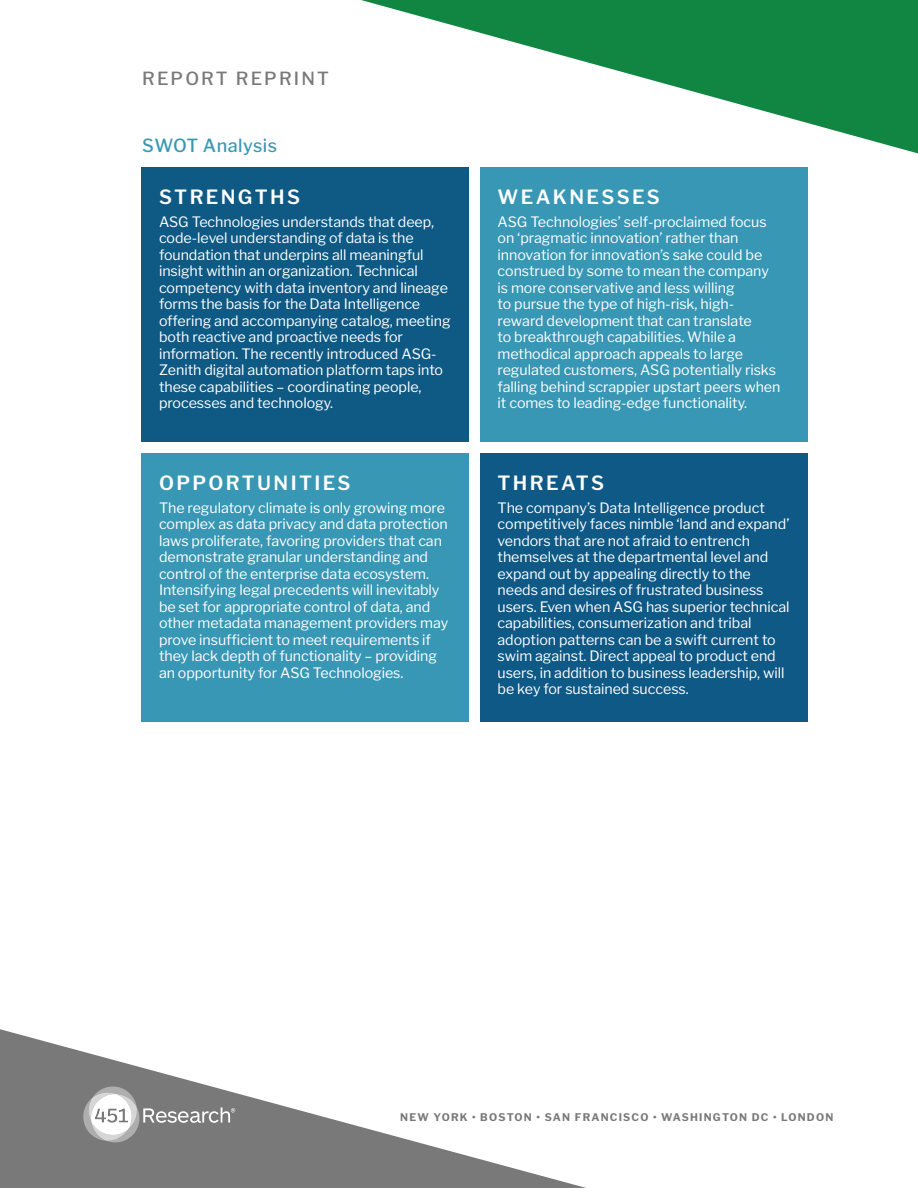
<style>
.page{position:relative;width:918px;height:1188px;background:#fff}
.page>*{position:absolute;margin:0;border:0;box-sizing:border-box;transform-origin:0 0}
.SWOT_Head{font:600 19.5px "Libre Franklin";letter-spacing:.12em;color:#fff}
.t1{font:500 18px "Libre Franklin";letter-spacing:.12em;color:#79797a}
.t2{font:500 18px "Libre Franklin";letter-spacing:.025em;color:#3998b5}
.SWOT_Body{font:14.25px/16.5px "Libre Franklin";letter-spacing:-.005em;color:#fff}
.t3{font:700 10.5px "Libre Franklin";letter-spacing:.115em;color:#79797a}
</style>
<div class="page">
<svg style="left:0;top:1029px;width:586px;height:159px"></svg>
<svg style="left:361px;top:0;width:557px;height:154px"></svg>
<svg style="left:82px;top:1086px;width:153px;height:56px"></svg>
<div style="left:141px;top:167px;width:328px;height:275px;background:#0f5a85"></div>
<div style="left:480px;top:167px;width:327px;height:275px;background:#3897b5"></div>
<div style="left:141px;top:454px;width:328px;height:268px;background:#3897b5"></div>
<div style="left:480px;top:454px;width:327px;height:268px;background:#0f5986"></div>
<p class="t1" style="left:142px;top:68px;width:188px">REPORT REPRINT</p>
<h1 class="t2" style="left:142px;top:135px;width:137px">SWOT Analysis</h1>
<p class="SWOT_Head" style="left:159px;top:185px;width:143px">STRENGTHS</p>
<p class="SWOT_Body" style="left:159px;top:213px;width:293px">ASG Technologies understands that deep, code-level understanding of data is the foundation that underpins all meaningful insight within an organization. Technical competency with data inventory and lineage forms the basis for the Data Intelligence offering and accompanying catalog, meeting both reactive and proactive needs for information. The recently introduced ASG-Zenith digital automation platform taps into these capabilities – coordinating people, processes and technology.</p>
<p class="SWOT_Head" style="left:159px;top:472px;width:193px">OPPORTUNITIES</p>
<p class="SWOT_Body" style="left:159px;top:499px;width:291px">The regulatory climate is only growing more complex as data privacy and data protection laws proliferate, favoring providers that can demonstrate granular understanding and control of the enterprise data ecosystem.<br>Intensifying legal precedents will inevitably be set for appropriate control of data, and other metadata management providers may prove insufficient to meet requirements if they lack depth of functionality – providing an opportunity for ASG Technologies.</p>
<p class="SWOT_Head" style="left:498px;top:185px;width:164px">WEAKNESSES</p>
<p class="SWOT_Body" style="left:498px;top:213px;width:284px">ASG Technologies’ self-proclaimed focus on ‘pragmatic innovation’ rather than innovation for innovation’s sake could be construed by some to mean the company is more conservative and less willing<br>to pursue the type of high-risk, high&shy;reward development that can translate<br>to breakthrough capabilities. While a methodical approach appeals to large regulated customers, ASG potentially risks falling behind scrappier upstart peers when it comes to leading-edge functionality.</p>
<p class="SWOT_Head" style="left:498px;top:472px;width:108px">THREATS</p>
<p class="SWOT_Body" style="left:498px;top:499px;width:293px">The company’s Data Intelligence product competitively faces nimble ‘land and expand’ vendors that are not afraid to entrench themselves at the departmental level and expand out by appealing directly to the needs and desires of frustrated business users. Even when ASG has superior technical capabilities, consumerization and tribal adoption patterns can be a swift current to swim against. Direct appeal to product end users, in addition to business leadership, will be key for sustained success.</p>
<p class="t3" style="left:400px;top:1111px;width:434px">NEW YORK • BOSTON • SAN FRANCISCO • WASHINGTON DC • LONDON</p>
</div>
